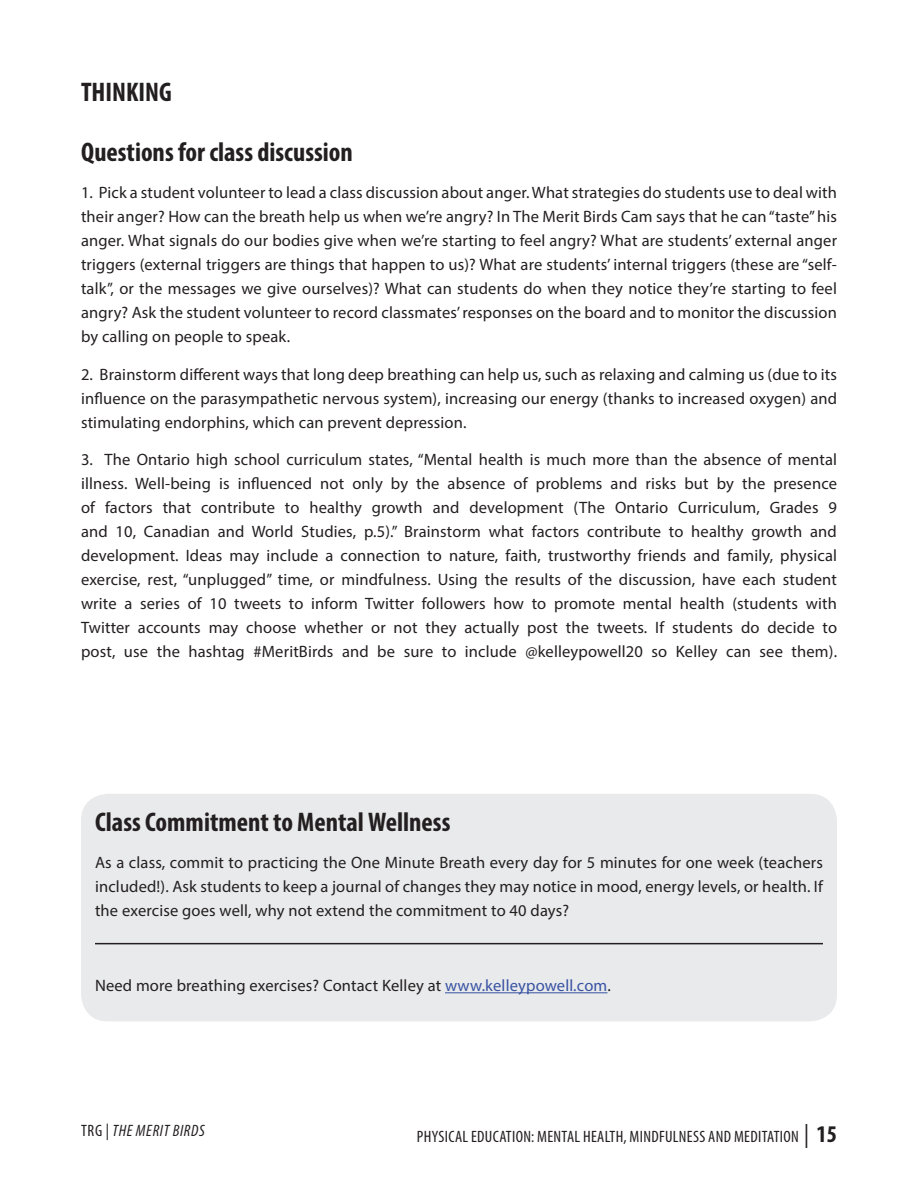
<style>
.page{position:relative;width:918px;height:1188px;background:#fff}
.page>*{position:absolute;margin:0;border:0;box-sizing:border-box;transform-origin:0 0}
.t1{font:700 condensed 27px/59.4px "Myriad Pro";color:#231f20}
.t2{font:16.5px/24px "Myriad Pro";letter-spacing:.01em;color:#231f20;text-align:justify}
.t3{font:condensed 16.5px "Myriad Pro";letter-spacing:.02em;color:#231f20}
.t4{font:italic condensed 16.5px "Myriad Pro";letter-spacing:.04em;color:#231f20}
.s1{color:#3853a3}
.s2{font-style:normal}
.s3{font-size:24px}
.s4{font-weight:700;font-size:24px}
</style>
<div class="page">
<div style="left:81px;top:794px;width:756px;height:227px;background:#e9eaeb;border-radius:27px"></div>
<hr style="left:445px;top:992px;width:163px;height:1px;background:#3853a3">
<hr style="left:95px;top:943px;width:728px;height:1px;background:#231f20">
<h1 class="t1" style="left:81px;top:62px;width:273px;text-indent:78px">G<br>Questions for class discussion</h1>
<p class="t2" style="left:81px;top:180px;width:758px">1. Pick a student volunteer to lead a class discussion about anger. What strategies do students use to deal with their anger? How can the breath help us when we’re angry? In The Merit Birds Cam says that he can “taste” his anger. What signals do our bodies give when we’re starting to feel angry? What are students’ external anger triggers (external triggers are things that happen to us)? What are students’ internal triggers (these are “self&shy;talk”, or the messages we give ourselves)? What can students do when they notice they’re starting to feel angry? Ask the student volunteer to record classmates’ responses on the board and to monitor the discussion by calling on people to speak.</p>
<p class="t2" style="left:81px;top:362px;width:758px">2. Brainstorm different ways that long deep breathing can help us, such as relaxing and calming us (due to its influence on the parasympathetic nervous system), increasing our energy (thanks to increased oxygen) and stimulating endorphins, which can prevent depression.</p>
<p class="t2" style="left:81px;top:447px;width:758px">3. The Ontario high school curriculum states, “Mental health is much more than the absence of mental illness. Well-being is influenced not only by the absence of problems and risks but by the presence of factors that contribute to healthy growth and development (The Ontario Curriculum, Grades 9 and 10, Canadian and World Studies, p.5).” Brainstorm what factors contribute to healthy growth and development. Ideas may include a connection to nature, faith, trustworthy friends and family, physical exercise, rest, “unplugged” time, or mindfulness. Using the results of the discussion, have each student write a series of 10 tweets to inform Twitter followers how to promote mental health (students with Twitter accounts may choose whether or not they actually post the tweets. If students do decide to post, use the hashtag #MeritBirds and be sure to include @kelleypowell20 so Kelley can see them).</p>
<h1 class="t1" style="left:81px;top:62px;width:23px">THINKIN</h1>
<h1 class="t1" style="left:95px;top:791px;width:357px">Class Commitment to Mental Wellness</h1>
<p class="t2" style="left:95px;top:850px;width:729px">As a class, commit to practicing the One Minute Breath every day for 5 minutes for one week (teachers included!). Ask students to keep a journal of changes they may notice in mood, energy levels, or health. If the exercise goes well, why not extend the commitment to 40 days?</p>
<p class="t2" style="left:95px;top:973px;width:517px">Need more breathing exercises? Contact Kelley at <span class="s1">www.kelleypowell.com</span>.</p>
<p class="t4" style="left:81px;top:1120px;width:125px"><span class="s2">TRG |</span> THE MERIT BIRDS</p>
<p class="t3" style="left:417px;top:1126px;width:422px">PHYSICAL EDUCATION: MENTAL HEALTH, MINDFULNESS AND MEDITATION <span class="s3">|</span> <span class="s4">15</span></p>
</div>
